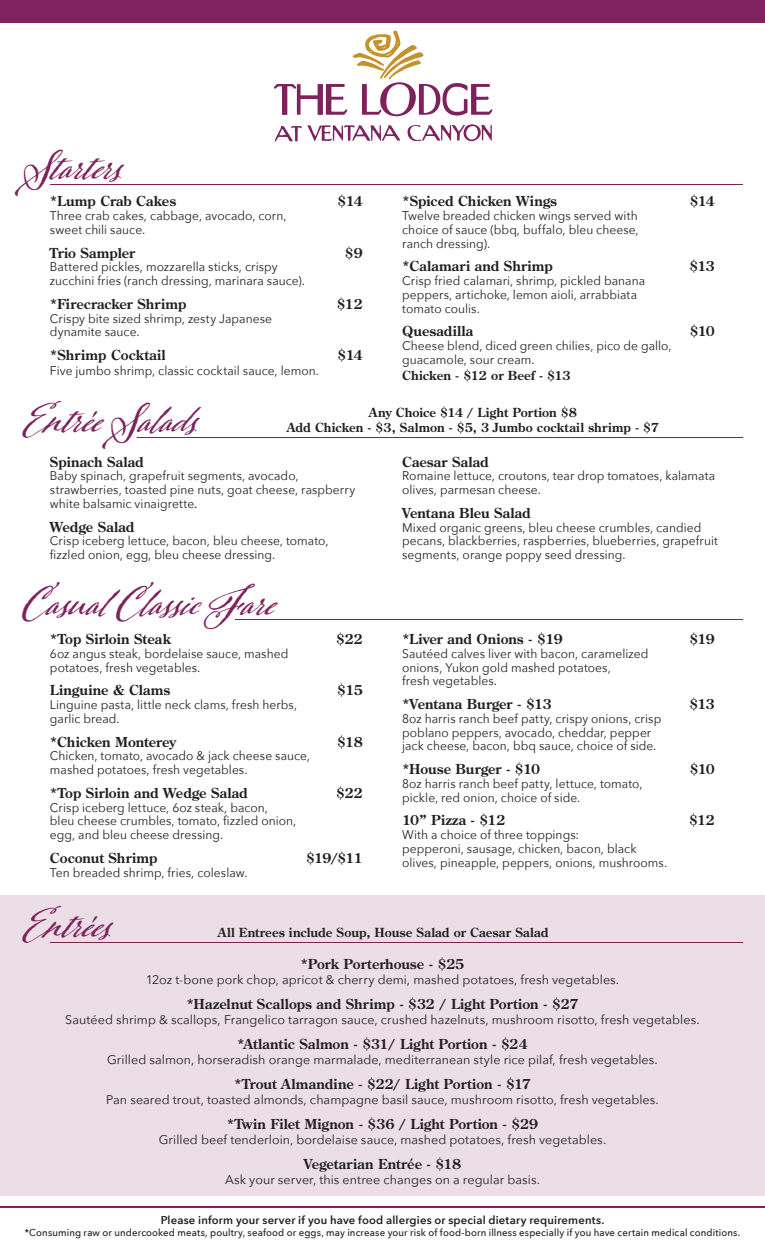
<style>
.page{position:relative;width:765px;height:1260px;background:#fff}
.page>*{position:absolute;margin:0;border:0;box-sizing:border-box;transform-origin:0 0}
.t1{font:46.25px "Adorn Coronet";color:#7e225d}
.t2{font:700 13.75px "Century Old Style Std";letter-spacing:.005em;color:#231f20}
.t3{font:12.5px/13.8px "Avenir Next";letter-spacing:.005em;color:#231f20;scale:.96 1}
.t4{font:12.5px "Avenir Next";letter-spacing:.005em;color:#231f20}
.t5{font:700 12.5px "Century Old Style Std";letter-spacing:.005em;color:#231f20}
.t6{font:600 11.25px "Avenir Next";letter-spacing:.015em;color:#231f20}
.t7{font:500 10px "Avenir Next";letter-spacing:.015em;color:#231f20;scale:.96 1}
.s1{font-family:"Century Old Style Std"}
</style>
<div class="page">
<div style="left:0;top:895px;width:764px;height:301px;background:#ebdee6"></div>
<hr style="left:50px;top:184px;width:692px;height:1px;background:#7e225d">
<hr style="left:50px;top:942px;width:692px;height:1px;background:#7e225d">
<hr style="left:137px;top:437px;width:605px;height:1px;background:#7e225d">
<hr style="left:235px;top:619px;width:507px;height:1px;background:#7e225d">
<hr style="left:1px;top:1207px;width:764px;height:1px;background:#7f225d">
<svg style="left:408px;top:124px;width:84px;height:17px"></svg>
<svg style="left:308px;top:125px;width:92px;height:16px"></svg>
<svg style="left:275px;top:126px;width:27px;height:16px"></svg>
<svg style="left:274px;top:31px;width:218px;height:85px"></svg>
<div style="left:0;top:0;width:765px;height:22px;background:#7f225d"></div>
<p class="t1" style="left:22px;top:134px;width:101px">Starters</p>
<p class="t2" style="left:50px;top:192px;width:128px">*Lump Crab Cakes</p>
<p class="t3" style="left:50px;top:208px;width:248px">Three crab cakes, cabbage, avocado, corn, sweet chili sauce.</p>
<p class="t2" style="left:50px;top:244px;width:87px">Trio Sampler</p>
<p class="t3" style="left:50px;top:260px;width:267px">Battered pickles, mozzarella sticks, crispy zucchini fries (ranch dressing, marinara sauce).</p>
<p class="t2" style="left:50px;top:295px;width:138px">*Firecracker Shrimp</p>
<p class="t3" style="left:50px;top:311px;width:233px">Crispy bite sized shrimp, zesty Japanese dynamite sauce.</p>
<p class="t2" style="left:50px;top:346px;width:117px">*Shrimp Cocktail</p>
<p class="t3" style="left:50px;top:363px;width:282px">Five jumbo shrimp, classic cocktail sauce, lemon.</p>
<p class="t2" style="left:338px;top:192px;width:27px">$14</p>
<p class="t2" style="left:345px;top:244px;width:19px">$9</p>
<p class="t2" style="left:337px;top:295px;width:28px">$12</p>
<p class="t2" style="left:338px;top:346px;width:27px">$14</p>
<p class="t2" style="left:402px;top:192px;width:156px">*Spiced Chicken Wings</p>
<p class="t3" style="left:402px;top:208px;width:248px;text-align:justify">Twelve breaded chicken wings served with choice of sauce (bbq, buffalo, bleu cheese, ranch dressing).</p>
<p class="t2" style="left:402px;top:257px;width:152px">*Calamari and Shrimp</p>
<p class="t3" style="left:402px;top:273px;width:255px">Crisp fried calamari, shrimp, pickled banana peppers, artichoke, lemon aioli, arrabbiata tomato coulis.</p>
<p class="t2" style="left:402px;top:322px;width:72px">Quesadilla</p>
<p class="t3" style="left:402px;top:338px;width:282px">Cheese blend, diced green chilies, pico de gallo, guacamole, sour cream.</p>
<p class="t5" style="left:402px;top:367px;width:170px">Chicken - $12 or Beef - $13</p>
<p class="t1" style="left:22px;top:387px;width:176px">Entrée Salads</p>
<p class="t5" style="left:369px;top:404px;width:210px">Any Choice $14 / Light Portion $8</p>
<p class="t5" style="left:287px;top:419px;width:374px">Add Chicken - $3, Salmon - $5, 3 Jumbo cocktail shrimp - $7</p>
<p class="t2" style="left:690px;top:192px;width:27px">$14</p>
<p class="t2" style="left:689px;top:257px;width:27px">$13</p>
<p class="t2" style="left:690px;top:322px;width:27px">$10</p>
<p class="t2" style="left:50px;top:453px;width:95px">Spinach Salad</p>
<p class="t3" style="left:50px;top:469px;width:320px">Baby spinach, grapefruit segments, avocado, strawberries, toasted pine nuts, goat cheese, raspberry white balsamic vinaigrette<span class="s1">.</span></p>
<p class="t2" style="left:50px;top:518px;width:86px">Wedge Salad</p>
<p class="t3" style="left:50px;top:534px;width:292px">Crisp iceberg lettuce, bacon, bleu cheese, tomato, fizzled onion, egg, bleu cheese dressing.</p>
<p class="t1" style="left:22px;top:570px;width:255px">Casual Classic Fare</p>
<p class="t2" style="left:336px;top:630px;width:28px">$22</p>
<p class="t2" style="left:337px;top:681px;width:27px">$15</p>
<p class="t2" style="left:337px;top:732px;width:27px">$18</p>
<p class="t2" style="left:336px;top:784px;width:28px">$22</p>
<p class="t2" style="left:50px;top:630px;width:122px">*Top Sirloin Steak</p>
<p class="t3" style="left:50px;top:646px;width:250px">6oz angus steak, bordelaise sauce, mashed potatoes, fresh vegetables.</p>
<p class="t2" style="left:50px;top:681px;width:122px">Linguine &amp; Clams</p>
<p class="t3" style="left:50px;top:697px;width:259px">Linguine pasta, little neck clams, fresh herbs, garlic bread.</p>
<p class="t2" style="left:50px;top:732px;width:128px">*Chicken Monterey</p>
<p class="t3" style="left:50px;top:749px;width:272px">Chicken, tomato, avocado &amp; jack cheese sauce, mashed potatoes, fresh vegetables.</p>
<p class="t2" style="left:50px;top:784px;width:199px">*Top Sirloin and Wedge Salad</p>
<p class="t3" style="left:50px;top:800px;width:258px">Crisp iceberg lettuce, 6oz steak, bacon,<br>bleu cheese crumbles, tomato, fizzled onion, egg, and bleu cheese dressing.</p>
<p class="t2" style="left:50px;top:849px;width:109px">Coconut Shrimp</p>
<p class="t3" style="left:50px;top:865px;width:207px">Ten breaded shrimp, fries, coleslaw.</p>
<p class="t2" style="left:306px;top:849px;width:58px">$19/$11</p>
<p class="t2" style="left:402px;top:453px;width:88px">Caesar Salad</p>
<p class="t3" style="left:402px;top:469px;width:328px">Romaine lettuce, croutons, tear drop tomatoes, kalamata olives, parmesan cheese.</p>
<p class="t2" style="left:402px;top:504px;width:130px">Ventana Bleu Salad</p>
<p class="t3" style="left:402px;top:520px;width:331px">Mixed organic greens, bleu cheese crumbles, candied pecans, blackberries, raspberries, blueberries, grapefruit segments, orange poppy seed dressing.</p>
<p class="t2" style="left:402px;top:630px;width:162px">*Liver and Onions - $19</p>
<p class="t3" style="left:402px;top:646px;width:258px">Sautéed calves liver with bacon, caramelized onions, Yukon gold mashed potatoes,<br>fresh vegetables.</p>
<p class="t2" style="left:402px;top:695px;width:151px">*Ventana Burger - $13</p>
<p class="t3" style="left:402px;top:711px;width:271px">8oz harris ranch beef patty, crispy onions, crisp poblano peppers, avocado, cheddar, pepper jack cheese, bacon, bbq sauce, choice of side.</p>
<p class="t2" style="left:402px;top:760px;width:140px">*House Burger - $10</p>
<p class="t3" style="left:402px;top:776px;width:252px">8oz harris ranch beef patty, lettuce, tomato, pickle, red onion, choice of side.</p>
<p class="t2" style="left:402px;top:811px;width:105px">10” Pizza - $12</p>
<p class="t3" style="left:402px;top:827px;width:278px">With a choice of three toppings:<br>pepperoni, sausage, chicken, bacon, black olives, pineapple, peppers, onions, mushrooms.</p>
<p class="t2" style="left:690px;top:630px;width:27px">$19</p>
<p class="t2" style="left:689px;top:695px;width:27px">$13</p>
<p class="t2" style="left:690px;top:760px;width:27px">$10</p>
<p class="t2" style="left:689px;top:811px;width:28px">$12</p>
<p class="t1" style="left:22px;top:892px;width:90px">Entrées</p>
<p class="t5" style="left:218px;top:924px;width:332px">All Entrees include Soup, House Salad or Caesar Salad</p>
<p class="t2" style="left:301px;top:955px;width:165px">*Pork Porterhouse - $25</p>
<p class="t4" style="left:146px;top:970px;width:475px">12oz t-bone pork chop, apricot &amp; cherry demi, mashed potatoes, fresh vegetables.</p>
<p class="t2" style="left:186px;top:995px;width:394px">*Hazelnut Scallops and Shrimp - $32 / Light Portion - $27</p>
<p class="t4" style="left:65px;top:1010px;width:636px">Sautéed shrimp &amp; scallops, Frangelico tarragon sauce, crushed hazelnuts, mushroom risotto, fresh vegetables.</p>
<p class="t2" style="left:237px;top:1035px;width:292px">*Atlantic Salmon - $31/ Light Portion - $24</p>
<p class="t4" style="left:107px;top:1050px;width:552px">Grilled salmon, horseradish orange marmalade, mediterranean style rice pilaf, fresh vegetables.</p>
<p class="t2" style="left:234px;top:1075px;width:298px">*Trout Almandine - $22/ Light Portion - $17</p>
<p class="t4" style="left:106px;top:1090px;width:554px">Pan seared trout, toasted almonds, champagne basil sauce, mushroom risotto, fresh vegetables.</p>
<p class="t2" style="left:227px;top:1115px;width:313px">*Twin Filet Mignon - $36 / Light Portion - $29</p>
<p class="t4" style="left:159px;top:1130px;width:449px">Grilled beef tenderloin, bordelaise sauce, mashed potatoes, fresh vegetables.</p>
<p class="t2" style="left:304px;top:1155px;width:159px">Vegetarian Entrée - $18</p>
<p class="t4" style="left:225px;top:1170px;width:316px">Ask your server, this entree changes on a regular basis.</p>
<p class="t6" style="left:161px;top:1211px;width:445px">Please inform your server if you have food allergies or special dietary requirements.</p>
<p class="t7" style="left:25px;top:1224px;width:747px">*Consuming raw or undercooked meats, poultry, seafood or eggs, may increase your risk of food-born illness especially if you have certain medical conditions.</p>
</div>
